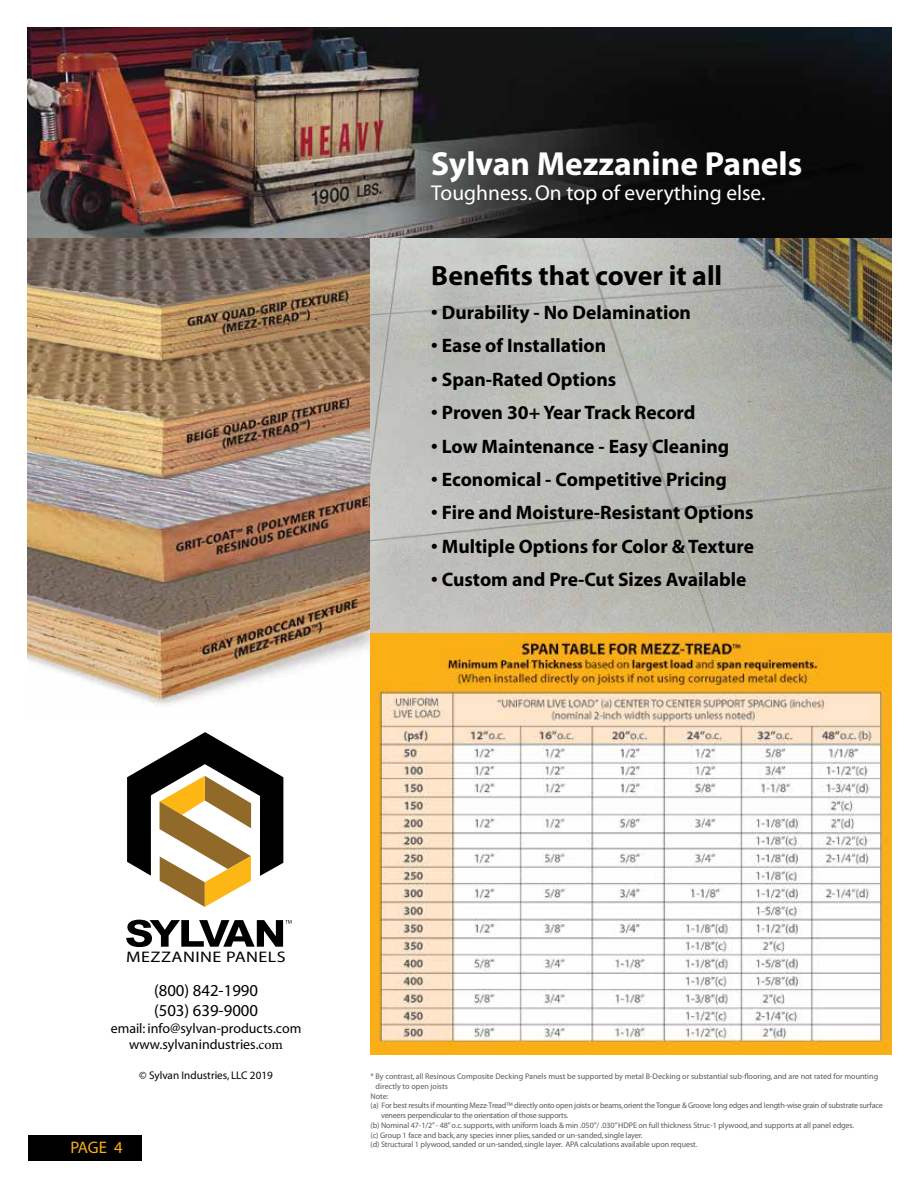
<style>
.page{position:relative;width:918px;height:1188px;background:#fff}
.page>*{position:absolute;margin:0;border:0;box-sizing:border-box;transform-origin:0 0}
.t1{font:700 33.45px "Myriad";color:#fff}
.t2{font:700 27.9px "Myriad";color:#000}
.t3{font:21.45px "Myriad";color:#fff}
.t4{font:700 19.5px "Myriad";color:#000}
.t5{font:16.8px/20.1px "Myriad";color:#000}
.t6{font:16.8px "Myriad";color:#fcaf17}
.t7{font:15.3px "Myriad";letter-spacing:.025em;color:#000;scale:1.18 1}
.t8{font:13.95px/16.8px "Myriad";color:#000;text-align:center}
.t9{font:11.1px "Myriad";color:#000}
.t10{font:8.1px "Myriad";letter-spacing:-.01em;color:#58595b}
.s1{font-family:"Minion Pro"}
</style>
<div class="page">
<img style="left:27px;top:27px;width:864px;height:212px">
<img style="left:27px;top:239px;width:343px;height:466px">
<img style="left:370px;top:239px;width:521px;height:815px">
<svg style="left:127px;top:732px;width:156px;height:175px"></svg>
<svg style="left:126px;top:920px;width:165px;height:27px"></svg>
<div style="left:28px;top:1135px;width:114px;height:25px;background:#000"></div>
<h1 class="t1" style="left:431px;top:146px;width:373px">Sylvan Mezzanine Panels</h1>
<h3 class="t3" style="left:431px;top:183px;width:336px">Toughness. On top of everything else.</h3>
<h2 class="t2" style="left:431px;top:261px;width:293px">Benefits that cover it all</h2>
<h3 class="t4" style="left:431px;top:302px;width:261px">• Durability - No Delamination</h3>
<h3 class="t4" style="left:431px;top:336px;width:176px">• Ease of Installation</h3>
<h3 class="t4" style="left:431px;top:369px;width:187px">• Span-Rated Options</h3>
<h3 class="t4" style="left:431px;top:402px;width:266px">• Proven 30+ Year Track Record</h3>
<h3 class="t4" style="left:431px;top:436px;width:299px">• Low Maintenance - Easy Cleaning</h3>
<h3 class="t4" style="left:431px;top:469px;width:297px">• Economical - Competitive Pricing</h3>
<h3 class="t4" style="left:431px;top:503px;width:324px">• Fire and Moisture-Resistant Options</h3>
<h3 class="t4" style="left:431px;top:536px;width:324px">• Multiple Options for Color &amp; Texture</h3>
<h3 class="t4" style="left:431px;top:570px;width:317px">• Custom and Pre-Cut Sizes Available</h3>
<h3 class="t7" style="left:126px;top:949px;width:137px">MEZZANINE PANELS</h3>
<h3 class="t5" style="left:154px;top:981px;width:106px">(800) 842-1990 (503) 639-9000</h3>
<h3 class="t8" style="left:111px;top:1020px;width:192px">email: info@sylvan-products.com www.sylvanindustries.<span class="s1">com</span></h3>
<h3 class="t9" style="left:139px;top:1070px;width:135px">© Sylvan Industries, LLC 2019</h3>
<h3 class="t6" style="left:71px;top:1139px;width:54px">PAGE 4</h3>
<p class="t10" style="left:370px;top:1073px;width:509px">* By contrast, all Resinous Composite Decking Panels must be supported by metal B-Decking or substantial sub-flooring, and are not rated for mounting</p>
<p class="t10" style="left:376px;top:1082px;width:74px">directly to open joists</p>
<p class="t10" style="left:370px;top:1092px;width:20px">Note:</p>
<p class="t10" style="left:370px;top:1102px;width:514px">(a) For best results if mounting Mezz-Tread™ directly onto open joists or beams, orient the Tongue &amp; Groove long edges and length-wise grain of substrate surface</p>
<p class="t10" style="left:381px;top:1111px;width:189px">veneers perpendicular to the orientation of those supports.</p>
<p class="t10" style="left:370px;top:1121px;width:485px">(b) Nominal 47-1/2” - 48” o.c. supports, with uniform loads &amp; min .050”/ .030” HDPE on full thickness Struc-1 plywood, and supports at all panel edges.</p>
<p class="t10" style="left:370px;top:1131px;width:274px">(c) Group 1 face and back, any species inner plies, sanded or un-sanded, single layer.</p>
<p class="t10" style="left:370px;top:1141px;width:329px">(d) Structural 1 plywood, sanded or un-sanded, single layer. APA calculations available upon request.</p>
</div>
